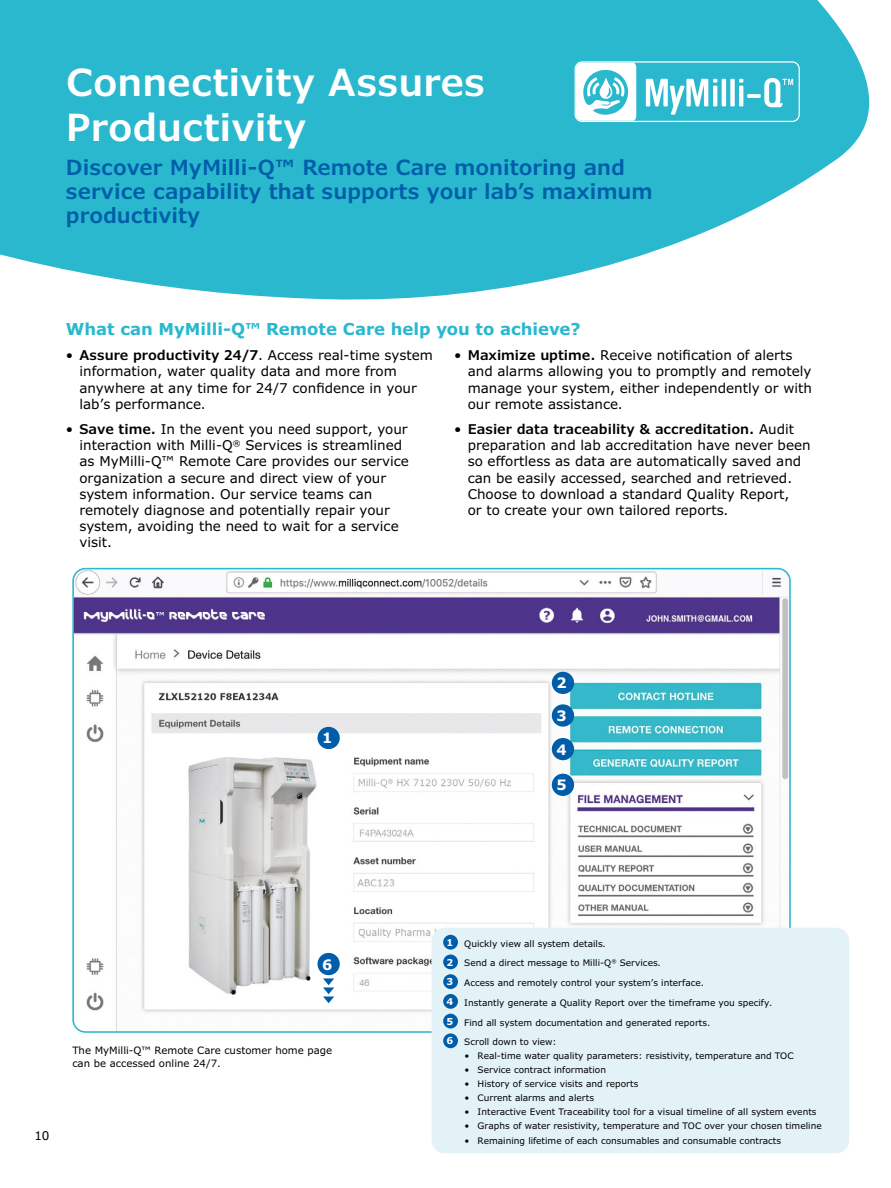
<style>
.page{position:relative;width:891px;height:1188px;background:#fff}
.page>*{position:absolute;margin:0;border:0;box-sizing:border-box;transform-origin:0 0}
.t1{font:600 37.5px/45px "Verdana Pro";color:#fff}
.t2{font:600 21px/24px "Verdana Pro";color:#005da9}
.t3{font:700 16.5px "Verdana Pro";color:#29b8ce}
.t4{font:700 14.4px "Verdana Pro";color:#fff}
.t5{font:13.5px/16.2px "Verdana Pro";color:#000}
.t6{font:12px "Verdana Pro";color:#000}
.t7{font:10.2px/12.1px "Verdana Pro";color:#000}
.t8{font:9px/19.8px "Verdana Pro";color:#000}
.s1{font-weight:600}
.s2{font-weight:700;font-size:9.6px;color:#fff}
</style>
<div class="page">
<img style="left:75px;top:571px;width:713px;height:459px">
<svg style="left:0;top:0;width:870px;height:300px;background:#46c1d4"></svg>
<div style="left:552px;top:672px;width:22px;height:22px;background:#005da9;border-radius:50%"></div>
<div style="left:552px;top:738px;width:22px;height:22px;background:#005da9;border-radius:50%"></div>
<div style="left:317px;top:727px;width:23px;height:22px;background:#005da9;border-radius:50%"></div>
<div style="left:552px;top:704px;width:22px;height:23px;background:#005da9;border-radius:50%"></div>
<div style="left:552px;top:774px;width:22px;height:22px;background:#005da9;border-radius:50%"></div>
<div style="left:317px;top:953px;width:23px;height:22px;background:#005da9;border-radius:50%"></div>
<svg style="left:323px;top:978px;width:11px;height:25px"></svg>
<div style="left:432px;top:928px;width:417px;height:225px;background:#e2f2f7;border-radius:13px"></div>
<div style="left:443px;top:935px;width:15px;height:15px;background:#005da9;border-radius:50%"></div>
<div style="left:443px;top:955px;width:15px;height:14px;background:#005da9;border-radius:50%"></div>
<div style="left:443px;top:974px;width:15px;height:15px;background:#005da9;border-radius:50%"></div>
<div style="left:443px;top:994px;width:15px;height:15px;background:#005da9;border-radius:50%"></div>
<div style="left:443px;top:1014px;width:15px;height:14px;background:#005da9;border-radius:50%"></div>
<div style="left:443px;top:1033px;width:15px;height:15px;background:#005da9;border-radius:50%"></div>
<svg style="left:576px;top:63px;width:223px;height:58px"></svg>
<div style="left:575px;top:61px;width:225px;height:61px;border:1px solid #fff;border-radius:7px"></div>
<h1 class="t1" style="left:66px;top:60px;width:421px">Connectivity Assures<br>Productivity</h1>
<h2 class="t2" style="left:66px;top:156px;width:588px">Discover MyMilli-Q™ Remote Care monitoring and service capability that supports your lab’s maximum productivity</h2>
<p class="t3" style="left:66px;top:318px;width:516px">What can MyMilli-Q™ Remote Care help you to achieve?</p>
<p class="t5" style="left:79px;top:347px;width:355px;text-indent:-14px">• <span class="s1">Assure productivity 24/7</span>. Access real-time system information, water quality data and more from anywhere at any time for 24/7 confidence in your lab’s performance.</p>
<p class="t5" style="left:79px;top:421px;width:331px;text-indent:-13px">• <span class="s1">Save time.</span> In the event you need support, your interaction with Milli-Q<sup>®</sup> Services is streamlined as MyMilli-Q™ Remote Care provides our service organization a secure and direct view of your system information. Our service teams can remotely diagnose and potentially repair your system, avoiding the need to wait for a service visit.</p>
<p class="t5" style="left:468px;top:347px;width:346px;text-indent:-14px">• <span class="s1">Maximize uptime.</span> Receive notification of alerts and alarms allowing you to promptly and remotely manage your system, either independently or with our remote assistance.</p>
<p class="t5" style="left:468px;top:421px;width:344px;text-indent:-14px">• <span class="s1">Easier data traceability &amp; accreditation.</span> Audit preparation and lab accreditation have never been so effortless as data are automatically saved and can be easily accessed, searched and retrieved.<br>Choose to download a standard Quality Report,<br>or to create your own tailored reports.</p>
<p class="t4" style="left:556px;top:674px;width:12px">2</p>
<p class="t4" style="left:322px;top:729px;width:12px">1</p>
<p class="t4" style="left:556px;top:706px;width:12px">3</p>
<p class="t4" style="left:556px;top:740px;width:12px">4</p>
<p class="t4" style="left:556px;top:776px;width:12px">5</p>
<p class="t4" style="left:322px;top:955px;width:12px">6</p>
<p class="t7" style="left:72px;top:1045px;width:261px">The MyMilli-Q™ Remote Care customer home page can be accessed online 24/7.</p>
<p class="t6" style="left:34px;top:1128px;width:17px">10</p>
<p class="t8" style="left:447px;top:934px;width:327px"><span class="s2">1</span> Quickly view all system details.<br><span class="s2">2</span> Send a direct message to Milli-Q<sup>®</sup> Services.<br><span class="s2">3</span> Access and remotely control your system’s interface.<br><span class="s2">4</span> Instantly generate a Quality Report over the timeframe you specify.<br><span class="s2">5</span> Find all system documentation and generated reports.<br><span class="s2">6</span> Scroll down to view:</p>
<p class="t8" style="left:465px;top:1046px;width:331px">• Real-time water quality parameters: resistivity, temperature and TOC</p>
<p class="t8" style="left:465px;top:1060px;width:143px">• Service contract information</p>
<p class="t8" style="left:465px;top:1074px;width:175px">• History of service visits and reports</p>
<p class="t8" style="left:465px;top:1088px;width:131px">• Current alarms and alerts</p>
<p class="t8" style="left:465px;top:1102px;width:354px">• Interactive Event Traceability tool for a visual timeline of all system events</p>
<p class="t8" style="left:465px;top:1116px;width:359px">• Graphs of water resistivity, temperature and TOC over your chosen timeline</p>
<p class="t8" style="left:465px;top:1131px;width:318px">• Remaining lifetime of each consumables and consumable contracts</p>
</div>
